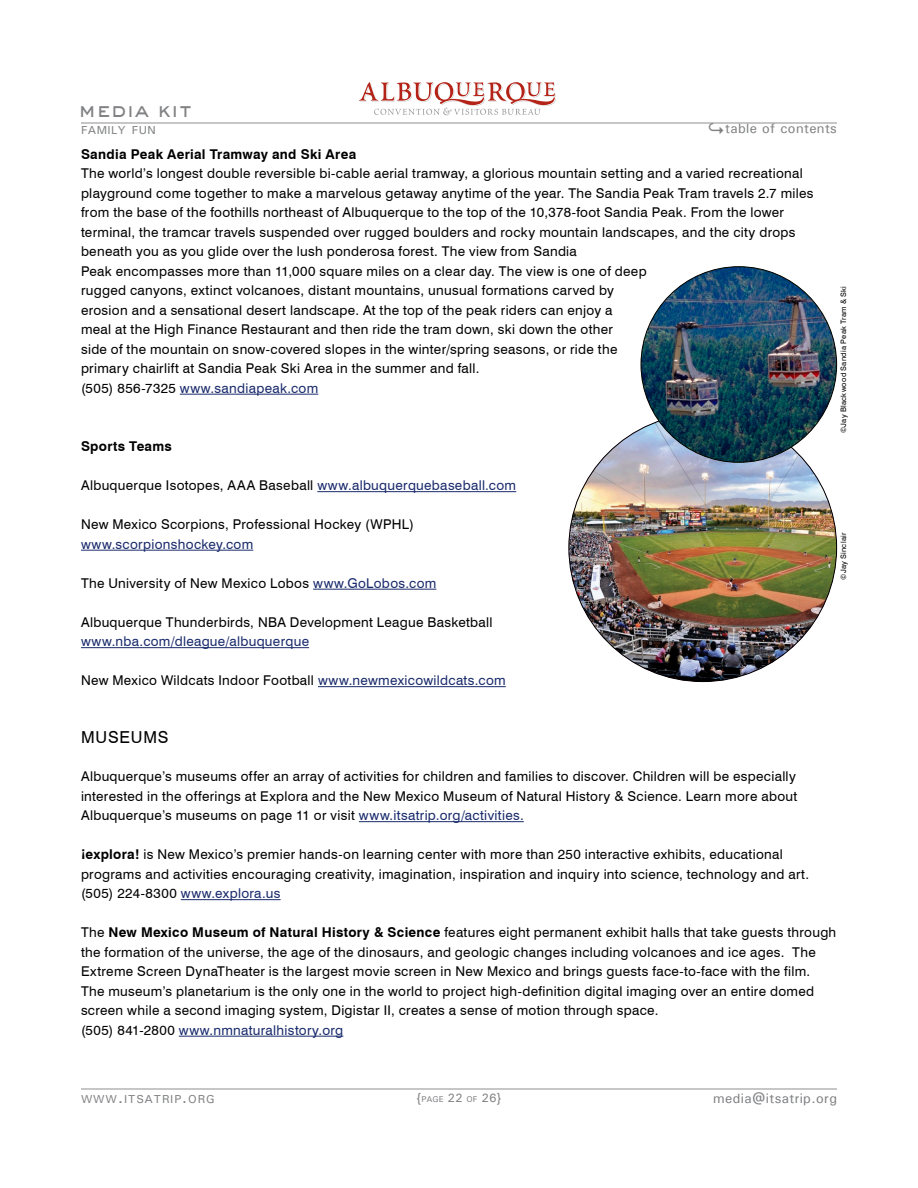
<style>
.page{position:relative;width:918px;height:1188px;background:#fff}
.page>*{position:absolute;margin:0;border:0;box-sizing:border-box;transform-origin:0 0}
.t1{font:500 21px "Sackers Gothic";color:#818284}
.Sub_Head1{font:16.5px "Swiss 721 BT";color:#000}
.Body{font:13.5px/19.5px "Swiss 721 BT";letter-spacing:.025em;color:#000}
.Body-2{font:13.5px "Swiss 721 BT";letter-spacing:.025em;color:#192a6c}
.bold_body{font:700 13.5px "Swiss 721 BT";letter-spacing:.02em;color:#000}
.t2{font:500 13.5px "Univers";letter-spacing:.025em;color:#818284}
.t3{font:500 12px "Univers";color:#818284}
.t4{font:500 11.55px "Univers";letter-spacing:.07em;color:#818284}
.t5{font:500 11.55px "Univers";letter-spacing:.035em;color:#818284}
.Body-3{font:7.5px "Swiss 721 BT";letter-spacing:.035em;color:#000}
.s1{font-family:"Lucida Grande";font-weight:400;font-size:18px}
.s2{color:#000}
.s3{color:#192a6c}
.s4{font-weight:700}
.s5{font-size:16.5px}
.s6{font-size:8.4px}
</style>
<div class="page">
<svg style="left:359px;top:82px;width:197px;height:33px"></svg>
<hr style="left:81px;top:123px;width:756px;height:1px;background:#000">
<hr style="left:81px;top:1089px;width:756px;height:1px;background:#000">
<hr style="left:180px;top:394px;width:138px;height:1px;background:#192a6c">
<hr style="left:317px;top:491px;width:199px;height:1px;background:#192a6c">
<hr style="left:81px;top:550px;width:172px;height:1px;background:#192a6c">
<hr style="left:313px;top:589px;width:123px;height:1px;background:#192a6c">
<hr style="left:81px;top:647px;width:228px;height:1px;background:#192a6c">
<hr style="left:318px;top:686px;width:188px;height:1px;background:#192a6c">
<hr style="left:359px;top:821px;width:165px;height:1px;background:#192a6c">
<hr style="left:181px;top:899px;width:100px;height:1px;background:#192a6c">
<hr style="left:179px;top:1036px;width:164px;height:1px;background:#192a6c">
<img style="left:569px;top:414px;width:268px;height:268px;border-radius:134px">
<img style="left:641px;top:267px;width:196px;height:195px;border-radius:98px">
<h1 class="t1" style="left:78px;top:96px;width:115px">media kit</h1>
<p class="t5" style="left:81px;top:123px;width:76px">FAMILY FUN</p>
<p class="t2" style="left:707px;top:119px;width:131px"><span class="s1">↪</span>table of contents</p>
<p class="bold_body" style="left:81px;top:146px;width:277px">Sandia Peak Aerial Tramway and Ski Area</p>
<p class="Body" style="left:81px;top:164px;width:734px">The world’s longest double reversible bi-cable aerial tramway, a glorious mountain setting and a varied recreational playground come together to make a marvelous getaway anytime of the year. The Sandia Peak Tram travels 2.7 miles from the base of the foothills northeast of Albuquerque to the top of the 10,378-foot Sandia Peak. From the lower terminal, the tramcar travels suspended over rugged boulders and rocky mountain landscapes, and the city drops beneath you as you glide over the lush ponderosa forest. The view from Sandia</p>
<p class="Body" style="left:81px;top:261px;width:567px">Peak encompasses more than 11,000 square miles on a clear day. The view is one of deep rugged canyons, extinct volcanoes, distant mountains, unusual formations carved by erosion and a sensational desert landscape. At the top of the peak riders can enjoy a<br>meal at the High Finance Restaurant and then ride the tram down, ski down the other<br>side of the mountain on snow-covered slopes in the winter/spring seasons, or ride the primary chairlift at Sandia Peak Ski Area in the summer and fall.</p>
<p class="Body-2" style="left:81px;top:380px;width:239px"><span class="s2">(505) 856-7325</span> www.sandiapeak.com</p>
<p class="bold_body" style="left:81px;top:438px;width:93px">Sports Teams</p>
<p class="Body" style="left:81px;top:476px;width:437px">Albuquerque Isotopes, AAA Baseball <span class="s3">www.albuquerquebaseball.com</span></p>
<p class="Body" style="left:81px;top:515px;width:334px">New Mexico Scorpions, Professional Hockey (WPHL)</p>
<p class="Body-2" style="left:81px;top:536px;width:174px">www.scorpionshockey.com</p>
<p class="Body" style="left:81px;top:573px;width:357px">The University of New Mexico Lobos <span class="s3">www.GoLobos.com</span></p>
<p class="Body" style="left:81px;top:612px;width:413px">Albuquerque Thunderbirds, NBA Development League Basketball</p>
<p class="Body-2" style="left:81px;top:633px;width:230px">www.nba.com/dleague/albuquerque</p>
<p class="Body" style="left:81px;top:671px;width:426px">New Mexico Wildcats I ndoor Football <span class="s3">www.newmexicowildcats.com</span></p>
<p class="Body-3" style="left:839px;top:433px;width:149px;rotate:-90deg">©Jay Blackwood Sandia Peak Tram &amp; Ski</p>
<p class="Body-3" style="left:839px;top:580px;width:49px;rotate:-90deg">©Jay Sinclair</p>
<p class="Sub_Head1" style="left:81px;top:727px;width:89px">MUSEUMS</p>
<p class="Body" style="left:81px;top:767px;width:718px;text-align:justify">Albuquerque’s museums offer an array of activities for children and families to discover. Children will be especially interested in the offerings at Explora and the New Mexico Museum of Natural History &amp; Science. Learn more about Albuquerque’s museums on page 11 or visit <span class="s3">www.itsatrip.org/activities.</span></p>
<p class="Body" style="left:81px;top:845px;width:730px"><span class="s4">¡explora!</span> is New Mexico’s premier hands-on learning center with more than 250 interactive exhibits, educational programs and activities encouraging creativity, imagination, inspiration and inquiry into science, technology and art.</p>
<p class="Body-2" style="left:81px;top:885px;width:201px"><span class="s2">(505) 224-8300</span> www.explora.us</p>
<p class="Body" style="left:81px;top:923px;width:757px">The <span class="s4">New Mexico Museum of Natural History &amp; Science</span> features eight permanent exhibit halls that take guests through the formation of the universe, the age of the dinosaurs, and geologic changes including volcanoes and ice ages. The Extreme Screen DynaTheater is the largest movie screen in New Mexico and brings guests face-to-face with the film.<br>The museum’s planetarium is the only one in the world to project high-definition digital imaging over an entire domed screen while a second imaging system, Digistar II , creates a sense of motion through space.</p>
<p class="Body-2" style="left:81px;top:1022px;width:264px"><span class="s2">(505) 841-2800</span> www.nmnaturalhistory.org</p>
<p class="t4" style="left:81px;top:1092px;width:135px">WWW<span class="s5">.</span>ITSATRIP<span class="s5">.</span>ORG</p>
<p class="t3" style="left:416px;top:1090px;width:87px">{<span class="s6">PAGE</span> 22 <span class="s6">OF</span> 26}</p>
<p class="t2" style="left:713px;top:1090px;width:125px">media@itsatrip.org</p>
</div>
